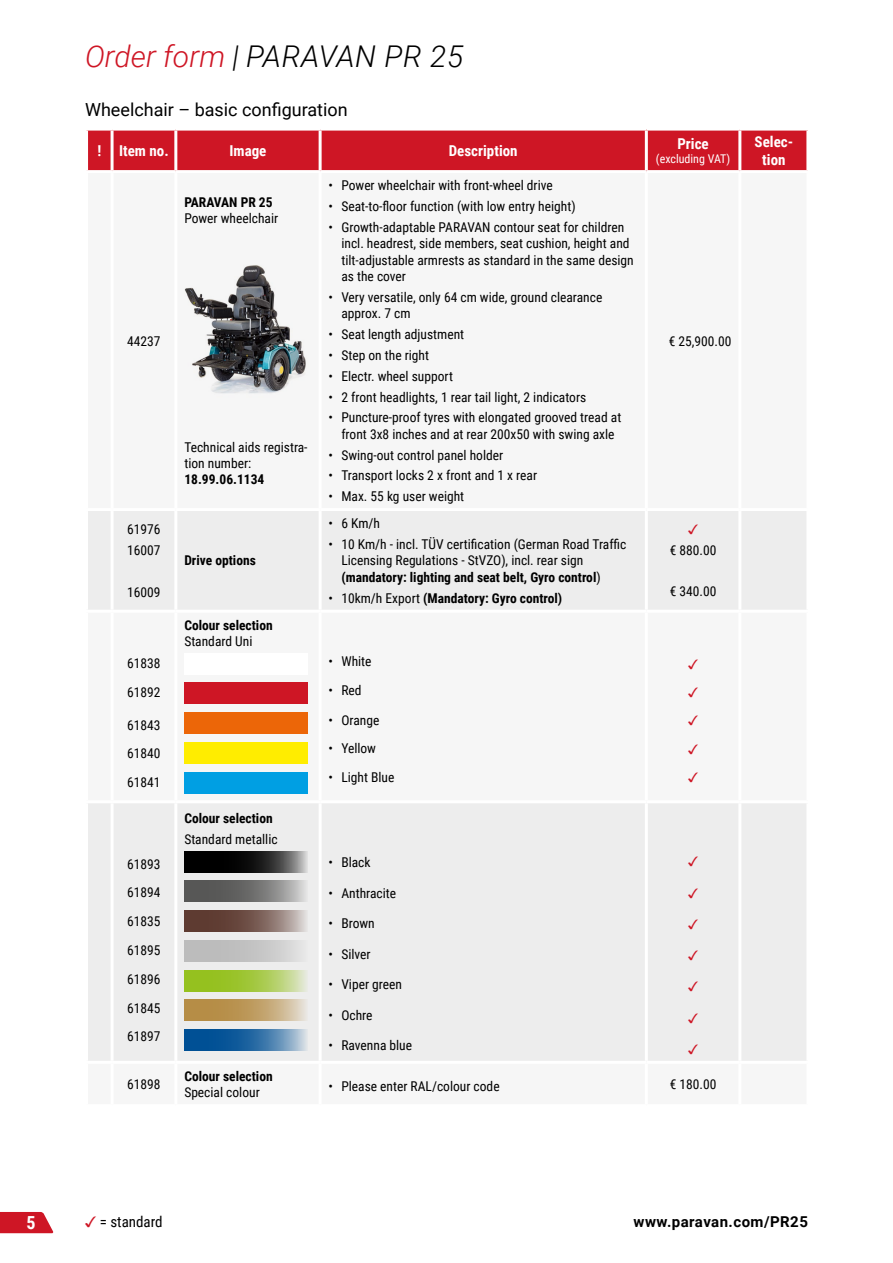
<style>
.page{position:relative;width:893px;height:1263px;background:#fff}
.page>*{position:absolute;margin:0;border:0;box-sizing:border-box;transform-origin:0 0}
.t1{font:italic 300 30px "Roboto";color:#000}
.t2{font:18px "Roboto";color:#000}
.t3{font:700 18px "Roboto Condensed";color:#fff}
.t4{font:700 15px/18px "Roboto Condensed";color:#fff;text-align:center}
.t5{font:700 15px "Roboto";letter-spacing:.03em;color:#000}
.t6{font:15px "Roboto Condensed";color:#000}
.t7{font:13.5px/28.8px "Roboto Condensed";color:#000}
.t8{font:700 13.5px "Roboto Condensed";color:#000}
.t9{font:13.5px/28.2px "Arial Unicode MS";color:#ce1625;text-align:justify}
.t10{font:12px "Roboto Condensed";color:#fff}
.s1{color:#ce1625}
.s2{font-weight:700}
.s3{font-weight:400}
.s4{font-family:"Arial Unicode MS";color:#ce1625}
</style>
<div class="page">
<svg style="left:0;top:1212px;width:54px;height:21px"></svg>
<div style="left:88px;top:131px;width:718px;height:39px;background:#ce1625"></div>
<svg style="left:88px;top:511px;width:718px;height:550px;fill:#ededed"></svg>
<hr style="left:111px;top:131px;width:3px;height:39px;background:#fff">
<hr style="left:174px;top:131px;width:3px;height:39px;background:#fff">
<hr style="left:319px;top:131px;width:3px;height:39px;background:#fff">
<hr style="left:645px;top:131px;width:3px;height:39px;background:#fff">
<hr style="left:738px;top:131px;width:3px;height:39px;background:#fff">
<hr style="left:111px;top:511px;width:3px;height:99px;background:#fff">
<hr style="left:174px;top:511px;width:3px;height:99px;background:#fff">
<hr style="left:319px;top:511px;width:3px;height:99px;background:#fff">
<hr style="left:645px;top:511px;width:3px;height:99px;background:#fff">
<hr style="left:738px;top:511px;width:3px;height:99px;background:#fff">
<hr style="left:85px;top:610px;width:27px;height:3px;background:#fff">
<hr style="left:112px;top:610px;width:64px;height:3px;background:#fff">
<hr style="left:111px;top:613px;width:3px;height:187px;background:#fff">
<hr style="left:176px;top:610px;width:144px;height:3px;background:#fff">
<hr style="left:174px;top:613px;width:3px;height:187px;background:#fff">
<hr style="left:320px;top:610px;width:326px;height:3px;background:#fff">
<hr style="left:319px;top:613px;width:3px;height:187px;background:#fff">
<hr style="left:646px;top:610px;width:94px;height:3px;background:#fff">
<hr style="left:645px;top:613px;width:3px;height:187px;background:#fff">
<hr style="left:740px;top:610px;width:69px;height:3px;background:#fff">
<hr style="left:738px;top:613px;width:3px;height:187px;background:#fff">
<hr style="left:85px;top:800px;width:27px;height:3px;background:#fff">
<hr style="left:112px;top:800px;width:64px;height:3px;background:#fff">
<hr style="left:111px;top:803px;width:3px;height:258px;background:#fff">
<hr style="left:176px;top:800px;width:144px;height:3px;background:#fff">
<hr style="left:174px;top:803px;width:3px;height:258px;background:#fff">
<hr style="left:320px;top:800px;width:326px;height:3px;background:#fff">
<hr style="left:319px;top:803px;width:3px;height:258px;background:#fff">
<hr style="left:646px;top:800px;width:94px;height:3px;background:#fff">
<hr style="left:645px;top:803px;width:3px;height:258px;background:#fff">
<hr style="left:740px;top:800px;width:69px;height:3px;background:#fff">
<hr style="left:738px;top:803px;width:3px;height:258px;background:#fff">
<img style="left:184px;top:264px;width:125px;height:134px">
<div style="left:184px;top:712px;width:124px;height:22px;background:#ec6608"></div>
<div style="left:184px;top:653px;width:124px;height:21px;background:#fff"></div>
<div style="left:184px;top:683px;width:124px;height:21px;background:#ce1625"></div>
<div style="left:184px;top:742px;width:124px;height:21px;background:#ffed00"></div>
<div style="left:184px;top:772px;width:124px;height:21px;background:#009fe3"></div>
<svg style="left:184px;top:881px;width:124px;height:21px;background:#797979"></svg>
<svg style="left:184px;top:910px;width:124px;height:22px;background:#7f645c"></svg>
<div style="left:184px;top:940px;width:124px;height:21px;background:linear-gradient(to right,#b2b2b2,#dcdcdc)"></div>
<svg style="left:184px;top:970px;width:124px;height:21px;background:#a9ca4f"></svg>
<svg style="left:184px;top:1000px;width:124px;height:21px;background:#c2a36c"></svg>
<svg style="left:184px;top:1029px;width:124px;height:22px;background:#3774a9"></svg>
<svg style="left:184px;top:851px;width:124px;height:21px;background:#292929"></svg>
<h1 class="t1" style="left:85px;top:35px;width:380px"><span class="s1">Order form</span> | PARAVAN PR 25</h1>
<h2 class="t2" style="left:85px;top:97px;width:264px">Wheelchair – basic configuration</h2>
<p class="t4" style="left:97px;top:141px;width:73px">! Item no.</p>
<p class="t4" style="left:229px;top:141px;width:38px">Image</p>
<p class="t4" style="left:449px;top:141px;width:70px">Description</p>
<p class="t7" style="left:127px;top:326px;width:35px">44237</p>
<p class="t7" style="left:127px;top:518px;width:35px;line-height:21px">61976<br>16007</p>
<p class="t7" style="left:127px;top:577px;width:35px">16009</p>
<p class="t7" style="left:127px;top:649px;width:35px">61838<br>61892</p>
<p class="t7" style="left:127px;top:710px;width:35px;text-align:justify">61843<br>61840<br>61841</p>
<p class="t7" style="left:127px;top:849px;width:35px;text-align:justify">61893<br>61894<br>61835<br>61895<br>61896<br>61845<br>61897</p>
<p class="t8" style="left:184px;top:193px;width:90px">PARAVAN PR 25</p>
<p class="t7" style="left:184px;top:204px;width:95px">Power wheelchair</p>
<p class="t7" style="left:184px;top:438px;width:125px;line-height:16.2px">Technical aids registra&shy;tion number:</p>
<p class="t8" style="left:184px;top:470px;width:82px">18.99.06.1134</p>
<p class="t8" style="left:184px;top:551px;width:73px">Drive options</p>
<p class="t8" style="left:184px;top:615px;width:90px">Colour selection</p>
<p class="t7" style="left:184px;top:626px;width:70px">Standard Uni</p>
<p class="t8" style="left:184px;top:809px;width:90px">Colour selection</p>
<p class="t7" style="left:184px;top:824px;width:95px">Standard metallic</p>
<p class="t7" style="left:329px;top:171px;width:226px">• Power wheelchair with front-wheel drive</p>
<p class="t7" style="left:329px;top:191px;width:249px">• Seat-to-floor function (with low entry height)</p>
<p class="t7" style="left:341px;top:218px;width:294px;line-height:16.5px;text-indent:-13px">• Growth-adaptable PARAVAN contour seat for children incl. headrest, side members, seat cushion, height and tilt-adjustable armrests as standard in the same design as the cover</p>
<p class="t7" style="left:341px;top:288px;width:262px;line-height:16.5px;text-indent:-13px">• Very versatile, only 64 cm wide, ground clearance approx. 7 cm</p>
<p class="t7" style="left:329px;top:320px;width:137px">• Seat length adjustment</p>
<p class="t7" style="left:329px;top:340px;width:102px">• Step on the right</p>
<p class="t7" style="left:329px;top:361px;width:126px">• Electr. wheel support</p>
<p class="t7" style="left:329px;top:382px;width:259px">• 2 front headlights, 1 rear tail light, 2 indicators</p>
<p class="t7" style="left:329px;top:409px;width:294px;line-height:16.5px;text-align:center">• Puncture-proof tyres with elongated grooved tread at front 3x8 inches and at rear 200x50 with swing axle</p>
<p class="t7" style="left:329px;top:440px;width:176px">• Swing-out control panel holder</p>
<p class="t7" style="left:329px;top:460px;width:210px">• Transport locks 2 x front and 1 x rear</p>
<p class="t7" style="left:329px;top:481px;width:137px">• Max. 55 kg user weight</p>
<p class="t7" style="left:329px;top:508px;width:53px">• 6 Km/h</p>
<p class="t7" style="left:341px;top:535px;width:287px;line-height:16.5px;text-indent:-13px">• 10 Km/h - incl. TÜV certification (German Road Traffic<br>Licensing Regulations - StVZO), incl. rear sign <span class="s2">(mandatory: lighting and seat belt, Gyro control</span>)</p>
<p class="t8" style="left:329px;top:588px;width:235px"><span class="s3">• 10km/h Export</span> (Mandatory: Gyro control)</p>
<p class="t7" style="left:329px;top:647px;width:44px">• White</p>
<p class="t7" style="left:329px;top:675px;width:34px">• Red</p>
<p class="t7" style="left:329px;top:705px;width:52px">• Orange</p>
<p class="t7" style="left:329px;top:734px;width:49px">• Yellow</p>
<p class="t7" style="left:329px;top:762px;width:67px">• Light Blue</p>
<p class="t7" style="left:329px;top:847px;width:43px">• Black</p>
<p class="t7" style="left:329px;top:878px;width:69px">• Anthracite</p>
<p class="t7" style="left:329px;top:908px;width:48px">• Brown</p>
<p class="t7" style="left:329px;top:939px;width:44px">• Silver</p>
<p class="t7" style="left:329px;top:969px;width:75px">• Viper green</p>
<p class="t7" style="left:329px;top:1000px;width:45px">• Ochre</p>
<p class="t7" style="left:329px;top:1030px;width:85px">• Ravenna blue</p>
<p class="t4" style="left:677px;top:134px;width:33px">Price</p>
<p class="t10" style="left:656px;top:150px;width:76px">(excluding VAT)</p>
<p class="t7" style="left:669px;top:326px;width:64px">€ 25,900.00</p>
<p class="t9" style="left:688px;top:515px;width:12px">✓</p>
<p class="t7" style="left:670px;top:535px;width:48px">€ 880.00</p>
<p class="t7" style="left:670px;top:576px;width:48px">€ 340.00</p>
<p class="t9" style="left:688px;top:650px;width:12px">✓ ✓ ✓ ✓ ✓</p>
<p class="t9" style="left:688px;top:847px;width:12px">✓</p>
<p class="t9" style="left:688px;top:878px;width:12px">✓</p>
<p class="t9" style="left:688px;top:909px;width:12px">✓</p>
<p class="t9" style="left:688px;top:941px;width:12px">✓</p>
<p class="t9" style="left:688px;top:972px;width:12px">✓</p>
<p class="t9" style="left:688px;top:1003px;width:12px">✓</p>
<p class="t9" style="left:688px;top:1035px;width:12px">✓</p>
<p class="t7" style="left:127px;top:1069px;width:35px">61898</p>
<p class="t8" style="left:184px;top:1067px;width:90px">Colour selection</p>
<p class="t7" style="left:184px;top:1077px;width:77px">Special colour</p>
<p class="t7" style="left:329px;top:1072px;width:173px">• Please enter RAL/colour code</p>
<p class="t7" style="left:670px;top:1069px;width:48px">€ 180.00</p>
<p class="t4" style="left:755px;top:132px;width:40px">Selec&shy;tion</p>
<p class="t6" style="left:85px;top:1211px;width:79px"><span class="s4">✓</span> = standard</p>
<h2 class="t3" style="left:27px;top:1210px;width:11px">5</h2>
<p class="t5" style="left:634px;top:1211px;width:176px">www.paravan.com/PR25</p>
</div>
